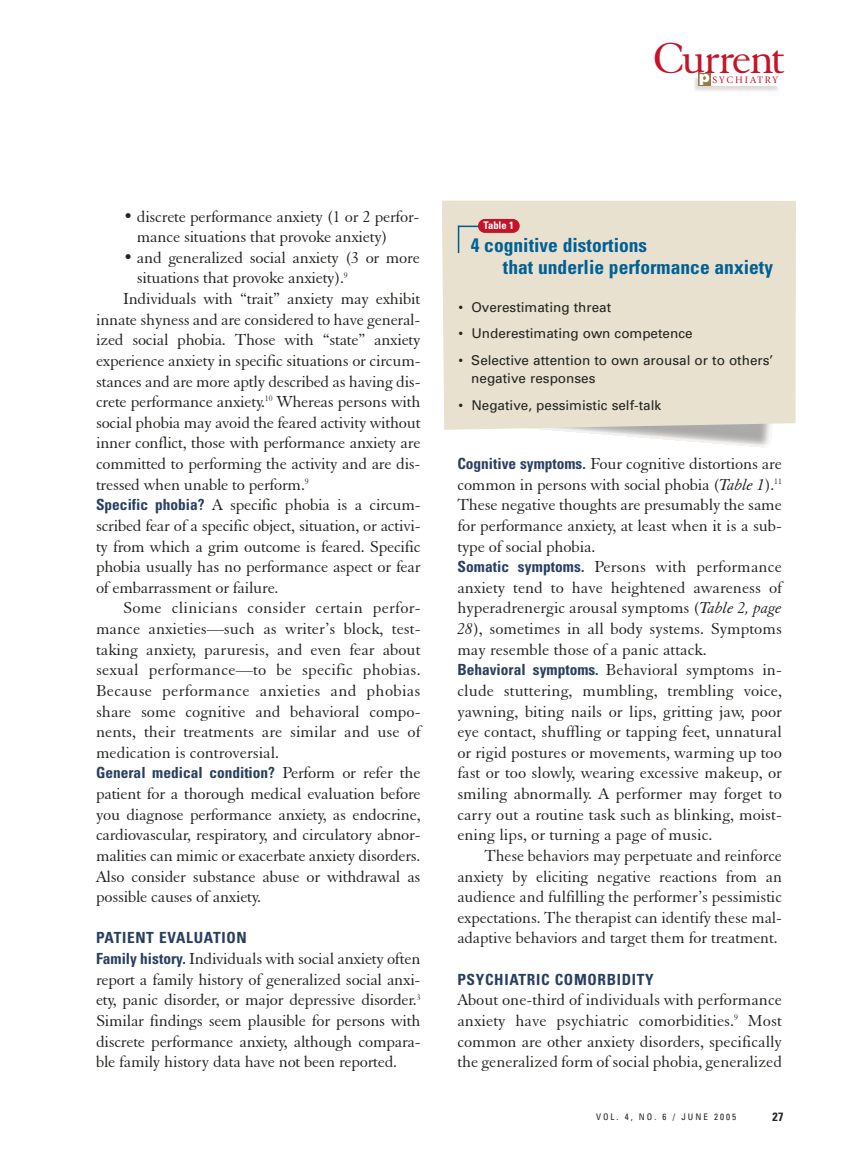
<style>
.page{position:relative;width:851px;height:1161px;background:#fff}
.page>*{position:absolute;margin:0;border:0;box-sizing:border-box;transform-origin:0 0}
.t1{font:47.1px "Elegant Garamond BT";letter-spacing:-.045em;color:#c31429}
.t2{font:700 condensed 19.5px/22.5px "Univers";color:#006095}
.t3{font:17.25px/20.7px "Elegant Garamond BT";letter-spacing:-.01em;color:#20231e;text-align:justify}
.t4{font:17.25px "Elegant Garamond BT";letter-spacing:.015em;color:#20231e}
.t5{font:17.25px "Elegant Garamond BT";letter-spacing:.02em;color:#20231e}
.t6{font:700 condensed 15.3px "Univers";color:#283f60}
.t7{font:700 condensed 15.3px "Univers";letter-spacing:.045em;color:#283f60}
.t8{font:13.5px/18px "Univers";color:#20231e}
.t9{font:700 condensed 12px "Univers";color:#20231e}
.t10{font:700 condensed 10.5px "Univers";color:#fff}
.t11{font:9.75px "Giovanni";letter-spacing:.195em;color:#c31429}
.t12{font:condensed 9px "Univers";letter-spacing:.22em;color:#20231e}
.s1{font-family:"Arial";font-weight:900;font-size:15.15px;color:#fff}
.s2{font-family:"Univers";font-weight:700;font-stretch:condensed;font-size:15.3px;color:#283f60}
.s3{font-family:"Elegant Garamond BT";font-weight:400;font-stretch:normal;font-size:17.25px;color:#20231e}
.s4{font-style:italic}
</style>
<div class="page">
<img style="left:694px;top:77px;width:83px;height:14px">
<div style="left:698px;top:73px;width:13px;height:13px;background:#927d46"></div>
<div style="left:711px;top:73px;width:70px;height:13px;background:#fff"></div>
<img style="left:552px;top:430px;width:218px;height:17px">
<div style="left:442px;top:201px;width:354px;height:229px;background:#e9e1d0"></div>
<svg style="left:458px;top:226px;width:20px;height:27px"></svg>
<div style="left:478px;top:219px;width:41px;height:14px;background:#c31429;border-radius:7px"></div>
<h1 class="t1" style="left:653px;top:41px;width:133px">Current</h1>
<p class="t11" style="left:699px;top:76px;width:81px"><span class="s1">p</span>SYCHIATRY</p>
<p class="t3" style="left:137px;top:207px;width:284px;text-indent:-14px">• discrete performance anxiety (1 or 2 perfor&shy;mance situations that provoke anxiety)</p>
<p class="t3" style="left:123px;top:249px;width:298px">• and generalized social anxiety (3 or more</p>
<p class="t3" style="left:137px;top:269px;width:212px">situations that provoke anxiety).<sup>9</sup></p>
<p class="t3" style="left:123px;top:290px;width:299px">Individuals with “trait” anxiety may exhibit</p>
<p class="t3" style="left:96px;top:311px;width:326px">innate shyness and are considered to have general-</p>
<p class="t3" style="left:96px;top:331px;width:326px">ized social phobia. Those with “state” anxiety</p>
<p class="t3" style="left:96px;top:352px;width:326px">experience anxiety in specific situations or circum-</p>
<p class="t3" style="left:96px;top:372px;width:326px">stances and are more aptly described as having dis-</p>
<p class="t3" style="left:96px;top:393px;width:326px">crete performance anxiety.<sup>10</sup> Whereas persons with</p>
<p class="t3" style="left:96px;top:414px;width:326px">social phobia may avoid the feared activity without</p>
<p class="t3" style="left:96px;top:434px;width:326px">inner conflict, those with performance anxiety are</p>
<p class="t3" style="left:96px;top:455px;width:326px">committed to performing the activity and are dis-</p>
<p class="t3" style="left:96px;top:476px;width:214px">tressed when unable to perform.<sup>9</sup></p>
<p class="t3" style="left:96px;top:496px;width:326px"><span class="s2">Specific phobia?</span> A specific phobia is a circum-</p>
<p class="t3" style="left:96px;top:517px;width:326px">scribed fear of a specific object, situation, or activi-</p>
<p class="t3" style="left:96px;top:537px;width:326px">ty from which a grim outcome is feared. Specific</p>
<p class="t3" style="left:96px;top:558px;width:326px">phobia usually has no performance aspect or fear</p>
<p class="t3" style="left:96px;top:579px;width:184px">of embarrassment or failure.</p>
<p class="t4" style="left:123px;top:602px;width:299px">Some clinicians consider certain perfor-</p>
<p class="t3" style="left:96px;top:620px;width:326px">mance anxieties—such as writer’s block, test-</p>
<p class="t3" style="left:96px;top:641px;width:326px">taking anxiety, paruresis, and even fear about</p>
<p class="t4" style="left:96px;top:664px;width:326px">sexual performance—to be specific phobias.</p>
<p class="t5" style="left:96px;top:684px;width:326px">Because performance anxieties and phobias</p>
<p class="t3" style="left:96px;top:702px;width:326px">share some cognitive and behavioral compo-</p>
<p class="t3" style="left:96px;top:723px;width:326px">nents, their treatments are similar and use of</p>
<p class="t3" style="left:96px;top:744px;width:184px">medication is controversial.</p>
<p class="t6" style="left:96px;top:767px;width:326px">General medical condition? <span class="s3">Perform or refer the</span></p>
<p class="t3" style="left:96px;top:785px;width:326px">patient for a thorough medical evaluation before you diagnose performance anxiety, as endocrine, cardiovascular, respiratory, and circulatory abnor&shy;malities can mimic or exacerbate anxiety disorders.<br>Also consider substance abuse or withdrawal as possible causes of anxiety.</p>
<p class="t7" style="left:96px;top:932px;width:152px">PATIENT EVALUATION</p>
<p class="t3" style="left:96px;top:950px;width:326px"><span class="s2">Family history.</span> Individuals with social anxiety often report a family history of generalized social anxi&shy;ety, panic disorder, or major depressive disorder.<sup>3<br></sup>Similar findings seem plausible for persons with discrete performance anxiety, although compara&shy;ble family history data have not been reported.</p>
<p class="t10" style="left:483px;top:222px;width:32px">Table 1</p>
<p class="t2" style="left:503px;top:236px;width:271px;text-indent:-32px">4 cognitive distortions<br>that underlie performance anxiety</p>
<p class="t8" style="left:458px;top:299px;width:154px">• Overestimating threat</p>
<p class="t8" style="left:458px;top:326px;width:236px">• Underestimating own competence</p>
<p class="t8" style="left:471px;top:353px;width:303px;text-indent:-13px">• Selective attention to own arousal or to others’ negative responses</p>
<p class="t8" style="left:458px;top:397px;width:204px">• Negative, pessimistic self-talk</p>
<p class="t3" style="left:457px;top:455px;width:326px;text-align:left"><span class="s2">Cognitive symptoms.</span> Four cognitive distortions are common in persons with social phobia (<span class="s4">Table 1</span>).<sup>11<br></sup>These negative thoughts are presumably the same for performance anxiety, at least when it is a sub&shy;type of social phobia.<br><span class="s2">Somatic symptoms.</span> Persons with performance anxiety tend to have heightened awareness of hyperadrenergic arousal symptoms (<span class="s4">Table 2, page 28</span>), sometimes in all body systems. Symptoms may resemble those of a panic attack.<br><span class="s2">Behavioral symptoms.</span> Behavioral symptoms in&shy;clude stuttering, mumbling, trembling voice, yawning, biting nails or lips, gritting jaw, poor eye contact, shuffling or tapping feet, unnatural or rigid postures or movements, warming up too fast or too slowly, wearing excessive makeup, or smiling abnormally. A performer may forget to carry out a routine task such as blinking, moist&shy;ening lips, or turning a page of music.</p>
<p class="t3" style="left:457px;top:847px;width:326px;text-indent:27px">These behaviors may perpetuate and reinforce anxiety by eliciting negative reactions from an audience and fulfilling the performer’s pessimistic expectations. The therapist can identify these mal&shy;adaptive behaviors and target them for treatment.</p>
<p class="t7" style="left:457px;top:974px;width:198px">PSYCHIATRIC COMORBIDITY</p>
<p class="t3" style="left:457px;top:991px;width:326px">About one-third of individuals with performance anxiety have psychiatric comorbidities.<sup>9</sup> Most common are other anxiety disorders, specifically the generalized form of social phobia, generalized</p>
<p class="t12" style="left:596px;top:1114px;width:142px">VOL. 4, NO. 6 / JUNE 2005</p>
<p class="t9" style="left:772px;top:1112px;width:12px">27</p>
</div>
